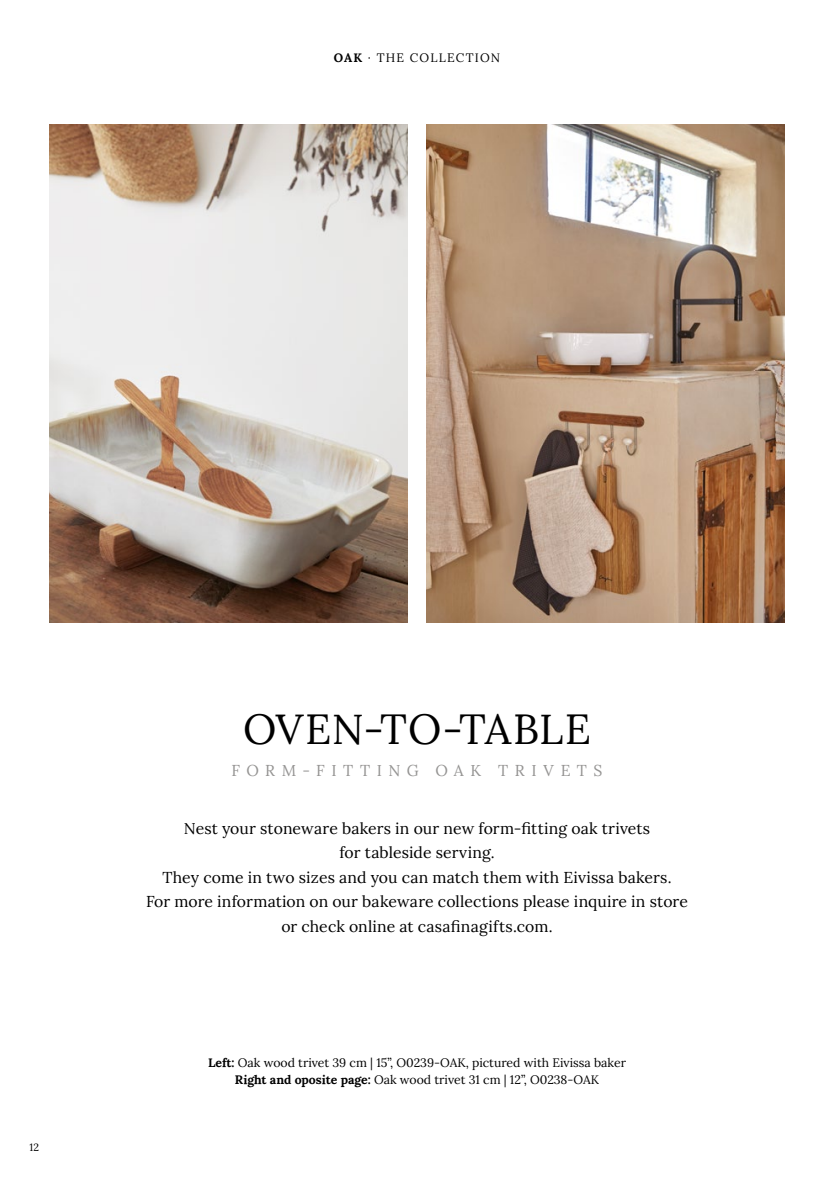
<style>
.page{position:relative;width:834px;height:1191px;background:#fff}
.page>*{position:absolute;margin:0;border:0;box-sizing:border-box;transform-origin:0 0}
.t1{font:42px "Lora";letter-spacing:.015em;color:#000}
.t2{font:15.75px/24.5px "Lora";letter-spacing:.01em;color:#000;text-align:center}
.t3{font:15.75px "Lora";letter-spacing:.415em;color:#959493}
.t4{font:12.25px/17.5px "Lora";color:#000;text-align:center}
.t5{font:12.25px "Lora";letter-spacing:.1em;color:#000}
.t6{font:10.5px "Lora";color:#000}
.s1{font-weight:700}
</style>
<div class="page">
<img style="left:50px;top:124px;width:357px;height:499px">
<img style="left:427px;top:124px;width:357px;height:499px">
<p class="t5" style="left:334px;top:48px;width:168px"><span class="s1">OAK</span> · THE COLLECTION</p>
<p class="t6" style="left:30px;top:1139px;width:11px">12</p>
<h1 class="t1" style="left:243px;top:697px;width:349px">OVEN-TO-TABLE</h1>
<p class="t3" style="left:231px;top:758px;width:372px">FORM-FITTING OAK TRIVETS</p>
<p class="t2" style="left:146px;top:814px;width:543px">Nest your stoneware bakers in our new form-fitting oak trivets<br>for tableside serving.<br>They come in two sizes and you can match them with Eivissa bakers.<br>For more information on our bakeware collections please inquire in store or check online at casafinagifts.com.</p>
<p class="t4" style="left:208px;top:1053px;width:419px"><span class="s1">Left:</span> Oak wood trivet 39 cm | 15”, O0239-OAK, pictured with Eivissa baker<br><span class="s1">Right and oposite page:</span> Oak wood trivet 31 cm | 12”, O0238-OAK</p>
</div>
